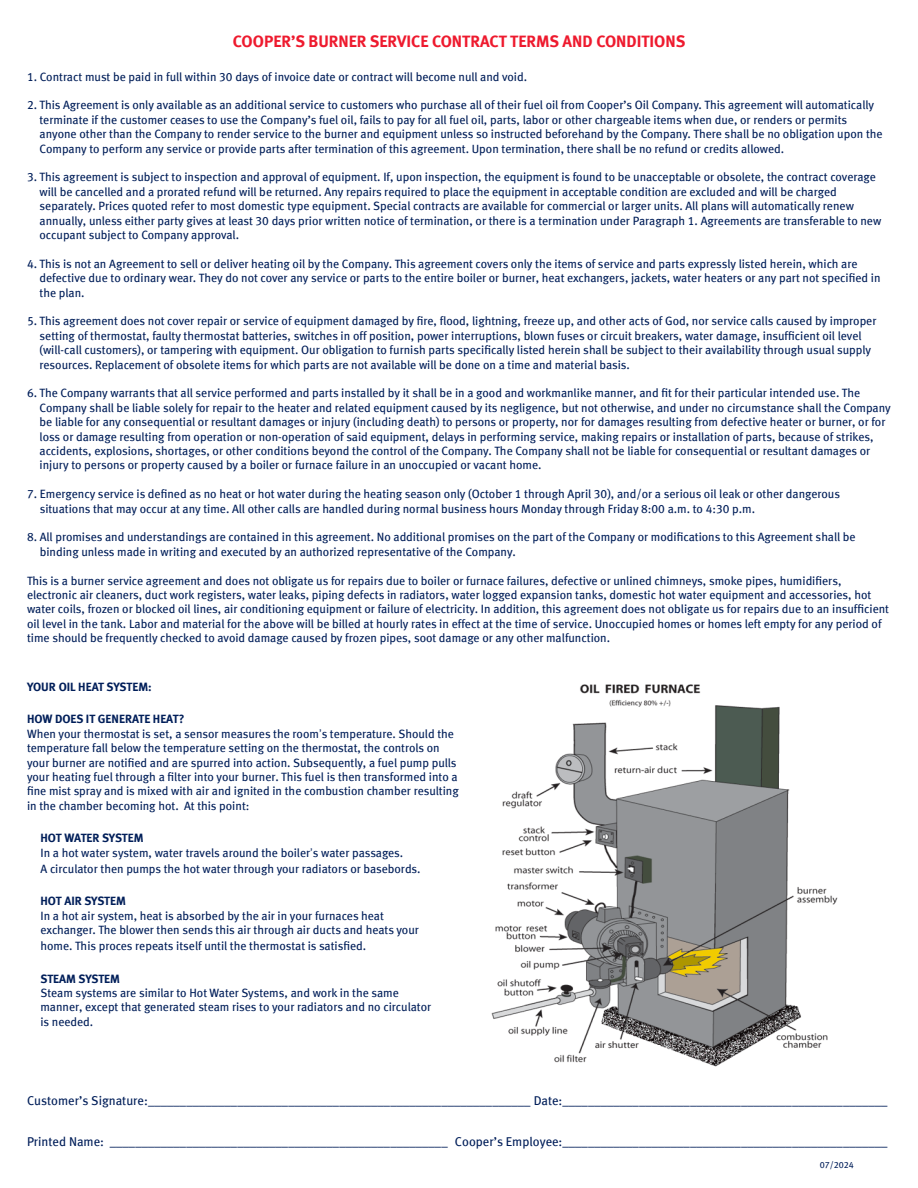
<style>
.page{position:relative;width:918px;height:1188px;background:#fff}
.page>*{position:absolute;margin:0;border:0;box-sizing:border-box;transform-origin:0 0}
.t1{font:700 16.5px "Meta Bank";color:#ee1a2e}
.t2{font:12.75px "Meta Bank";color:#001e59}
.t3{font:12px/14.4px "Meta Bank";color:#001e59}
.t4{font:700 12px "Meta Bank";color:#001e59}
.t5{font:9px "Meta Bank";color:#001e59}
.s1{font-family:"Arial"}
.s2{font-weight:700}
</style>
<div class="page">
<img style="left:491px;top:684px;width:347px;height:383px">
<p class="t1" style="left:233px;top:32px;width:454px">COOPER’S BURNER SERVICE CONTRACT TERMS AND CONDITIONS</p>
<p class="t3" style="left:27px;top:69px;width:502px">1. Contract must be paid in full within 30 days of invoice date or contract will become null and void.</p>
<p class="t3" style="left:40px;top:98px;width:845px;text-indent:-13px">2. This Agreement is only available as an additional service to customers who purchase all of their fuel oil from Cooper’s Oil Company. This agreement will automatically terminate if the customer ceases to use the Company’s fuel oil, fails to pay for all fuel oil, parts, labor or other chargeable items when due, or renders or permits anyone other than the Company to render service to the burner and equipment unless so instructed beforehand by the Company. There shall be no obligation upon the Company to perform any service or provide parts after termination of this agreement. Upon termination, there shall be no refund or credits allowed.</p>
<p class="t3" style="left:40px;top:170px;width:843px;text-indent:-13px">3. This agreement is subject to inspection and approval of equipment. If, upon inspection, the equipment is found to be unacceptable or obsolete, the contract coverage will be cancelled and a prorated refund will be returned. Any repairs required to place the equipment in acceptable condition are excluded and will be charged separately. Prices quoted refer to most domestic type equipment. Special contracts are available for commercial or larger units. All plans will automatically renew annually, unless either party gives at least 30 days prior written notice of termination, or there is a termination under Paragraph 1. Agreements are transferable to new occupant subject to Company approval.</p>
<p class="t3" style="left:40px;top:256px;width:843px;text-indent:-13px">4. This is not an Agreement to sell or deliver heating oil by the Company. This agreement covers only the items of service and parts expressly listed herein, which are defective due to ordinary wear. They do not cover any service or parts to the entire boiler or burner, heat exchangers, jackets, water heaters or any part not specified in the plan.</p>
<p class="t3" style="left:40px;top:314px;width:838px;text-indent:-13px">5. This agreement does not cover repair or service of equipment damaged by fire, flood, lightning, freeze up, and other acts of God, nor service calls caused by improper setting of thermostat, faulty thermostat batteries, switches in off position, power interruptions, blown fuses or circuit breakers, water damage, insufficient oil level (will-call customers), or tampering with equipment. Our obligation to furnish parts specifically listed herein shall be subject to their availability through usual supply resources. Replacement of obsolete items for which parts are not available will be done on a time and material basis.</p>
<p class="t3" style="left:40px;top:386px;width:853px;text-indent:-13px">6. The Company warrants that all service performed and parts installed by it shall be in a good and workmanlike manner, and fit for their particular intended use. The Company shall be liable solely for repair to the heater and related equipment caused by its negligence, but not otherwise, and under no circumstance shall the Company be liable for any consequential or resultant damages or injury (including death) to persons or property, nor for damages resulting from defective heater or burner, or for loss or damage resulting from operation or non-operation of said equipment, delays in performing service, making repairs or installation of parts, because of strikes, accidents, explosions, shortages, or other conditions beyond the control of the Company. The Company shall not be liable for consequential or resultant damages or injury to persons or property caused by a boiler or furnace failure in an unoccupied or vacant home.</p>
<p class="t3" style="left:40px;top:487px;width:802px;text-indent:-13px">7. Emergency service is defined as no heat or hot water during the heating season only (October 1 through April 30), and/or a serious oil leak or other dangerous situations that may occur at any time. All other calls are handled during normal business hours Monday through Friday 8:00 a.m. to 4:30 p.m.</p>
<p class="t3" style="left:40px;top:530px;width:817px;text-indent:-13px">8. All promises and understandings are contained in this agreement. No additional promises on the part of the Company or modifications to this Agreement shall be binding unless made in writing and executed by an authorized representative of the Company.</p>
<p class="t3" style="left:27px;top:573px;width:864px">This is a burner service agreement and does not obligate us for repairs due to boiler or furnace failures, defective or unlined chimneys, smoke pipes, humidifiers, electronic air cleaners, duct work registers, water leaks, piping defects in radiators, water logged expansion tanks, domestic hot water equipment and accessories, hot water coils, frozen or blocked oil lines, air conditioning equipment or failure of electricity. In addition, this agreement does not obligate us for repairs due to an insufficient oil level in the tank. Labor and material for the above will be billed at hourly rates in effect at the time of service. Unoccupied homes or homes left empty for any period of time should be frequently checked to avoid damage caused by frozen pipes, soot damage or any other malfunction.</p>
<p class="t4" style="left:27px;top:680px;width:126px">YOUR OIL HEAT SYSTEM:</p>
<p class="t4" style="left:27px;top:712px;width:159px">HOW DOES IT GENERATE HEAT?</p>
<p class="t3" style="left:27px;top:726px;width:433px">When your thermostat is set, a sensor measures the room<span class="s1">’</span>s temperature. Should the temperature fall below the temperature setting on the thermostat, the controls on your burner are notified and are spurred into action. Subsequently, a fuel pump pulls your heating fuel through a filter into your burner. This fuel is then transformed into a fine mist spray and is mixed with air and ignited in the combustion chamber resulting in the chamber becoming hot. At this point:</p>
<p class="t3" style="left:40px;top:831px;width:364px"><span class="s2">HOT WATER SYSTEM<br></span>In a hot water system, water travels around the boiler<span class="s1">’</span>s water passages.</p>
<p class="t3" style="left:40px;top:861px;width:382px">A circulator then pumps the hot water through your radiators or basebords.</p>
<p class="t4" style="left:40px;top:894px;width:87px">HOT AIR SYSTEM</p>
<p class="t3" style="left:40px;top:908px;width:380px">In a hot air system, heat is absorbed by the air in your furnaces heat exchanger. The blower then sends this air through air ducts and heats your</p>
<p class="t3" style="left:40px;top:939px;width:327px">home. This proces repeats itself until the thermostat is satisfied.</p>
<p class="t4" style="left:40px;top:971px;width:81px">STEAM SYSTEM</p>
<p class="t3" style="left:40px;top:985px;width:360px">Steam systems are similar to Hot Water Systems, and work in the same</p>
<p class="t3" style="left:40px;top:1000px;width:392px">manner, except that generated steam rises to your radiators and no circulator is needed.</p>
<p class="t2" style="left:27px;top:1093px;width:862px">Customer’s Signature:____________________________________________________________ Date:___________________________________________________</p>
<p class="t2" style="left:27px;top:1134px;width:862px">Printed Name: _____________________________________________________ Cooper’s Employee:___________________________________________________</p>
<p class="t5" style="left:820px;top:1160px;width:36px">07/2024</p>
</div>
